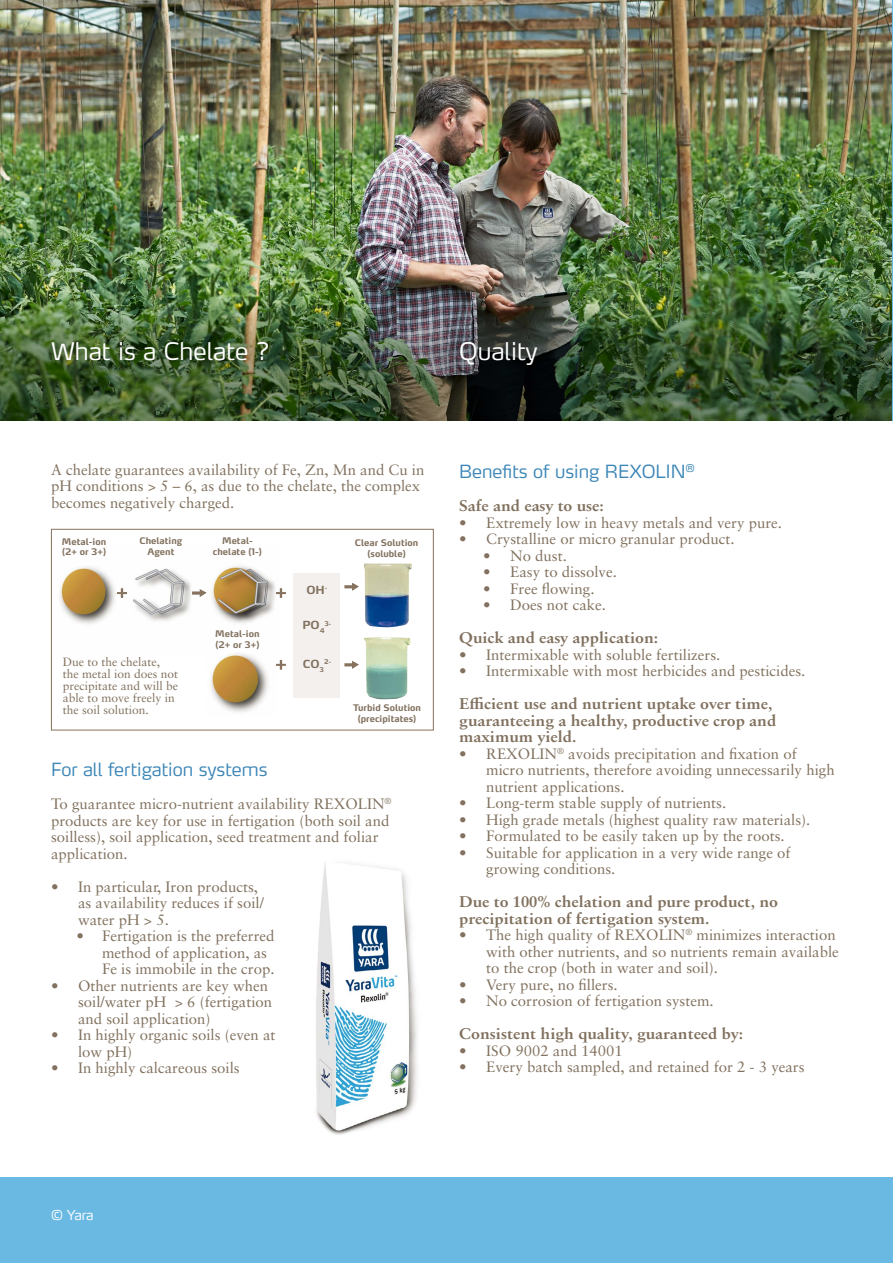
<style>
.page{position:relative;width:893px;height:1263px;background:#fff}
.page>*{position:absolute;margin:0;border:0;box-sizing:border-box;transform-origin:0 0}
.t1{font:300 24px "Yara Max LF";color:#fff}
.t2{font:300 18px "Yara Max LF";color:#3c86b7}
.t3{font:15px/16.5px "Sabon LT Pro";color:#81715e}
.t4{font:700 15px/16.5px "Sabone Text";color:#81715e}
.t5{font:300 13.5px "Max LF";color:#fff}
.t6{font:12px/12.1px "Sabon LT Pro";color:#81715e}
.t7{font:700 11.1px "Yara Max LF";color:#81715e}
.t8{font:700 9px/10.8px "Yara Max LF";color:#81715e;text-align:center}
.t9{font:700 6.45px "Yara Max LF";color:#81715e}
</style>
<div class="page">
<img style="left:59px;top:565px;width:217px;height:59px">
<div style="left:51px;top:529px;width:383px;height:201px;border:1px solid #86725e"></div>
<img style="left:210px;top:653px;width:58px;height:59px">
<div style="left:0;top:1178px;width:893px;height:85px;background:#69b9e3"></div>
<svg style="left:117px;top:588px;width:10px;height:10px"></svg>
<svg style="left:276px;top:588px;width:10px;height:10px"></svg>
<svg style="left:276px;top:660px;width:10px;height:10px"></svg>
<svg style="left:192px;top:589px;width:15px;height:9px"></svg>
<svg style="left:344px;top:583px;width:15px;height:8px"></svg>
<svg style="left:344px;top:661px;width:15px;height:8px"></svg>
<div style="left:293px;top:573px;width:47px;height:124px;background:#f4f0ee"></div>
<img style="left:364px;top:563px;width:48px;height:64px">
<img style="left:364px;top:637px;width:47px;height:62px">
<img style="left:316px;top:863px;width:101px;height:272px">
<img style="left:0;top:0;width:892px;height:282px">
<img style="left:0;top:282px;width:892px;height:139px">
<hr style="left:892px;top:0;width:1px;height:421px;background:#69b9e3">
<h1 class="t1" style="left:51px;top:336px;width:220px">What is a Chelate ?</h1>
<h1 class="t1" style="left:459px;top:336px;width:80px">Quality</h1>
<p class="t3" style="left:51px;top:461px;width:375px">A chelate guarantees availability of Fe, Zn, Mn and Cu in pH conditions &gt; 5 – 6, as due to the chelate, the complex becomes negatively charged.</p>
<p class="t8" style="left:62px;top:536px;width:46px;text-align:left">Metal-ion (2+ or 3+)</p>
<p class="t8" style="left:139px;top:535px;width:44px">Chelating<br>Agent</p>
<p class="t8" style="left:213px;top:535px;width:51px">Metal&shy;chelate (1-)</p>
<p class="t8" style="left:355px;top:537px;width:65px">Clear Solution (soluble)</p>
<p class="t7" style="left:306px;top:582px;width:23px">OH<sup>-</sup></p>
<p class="t7" style="left:302px;top:618px;width:24px">PO<sub>4</sub></p>
<p class="t9" style="left:324px;top:619px;width:9px">3-</p>
<p class="t7" style="left:303px;top:657px;width:23px">CO<sub>3</sub></p>
<p class="t9" style="left:324px;top:658px;width:9px">2-</p>
<p class="t8" style="left:353px;top:702px;width:69px">Turbid Solution (precipitates)</p>
<p class="t8" style="left:215px;top:628px;width:46px;text-align:left">Metal-ion (2+ or 3+)</p>
<p class="t6" style="left:63px;top:655px;width:117px">Due to the chelate, the metal ion does not precipitate and will be able to move freely in the soil solution.</p>
<p class="t2" style="left:51px;top:758px;width:218px">For all fertigation systems</p>
<p class="t3" style="left:51px;top:795px;width:342px">To guarantee micro-nutrient availability REXOLIN<sup>® </sup>products are key for use in fertigation (both soil and soilless), soil application, seed treatment and foliar application.</p>
<p class="t3" style="left:78px;top:878px;width:187px;text-indent:-27px">• In particular, Iron products, as availability reduces if soil/ water pH &gt; 5.</p>
<p class="t3" style="left:102px;top:927px;width:174px;text-indent:-26px">• Fertigation is the preferred method of application, as<br>Fe is immobile in the crop.</p>
<p class="t3" style="left:78px;top:977px;width:196px;text-indent:-27px">• Other nutrients are key when soil/water pH &gt; 6 (fertigation and soil application)</p>
<p class="t3" style="left:78px;top:1026px;width:199px;text-indent:-27px">• In highly organic soils (even at low pH)</p>
<p class="t3" style="left:51px;top:1059px;width:190px">• In highly calcareous soils</p>
<p class="t2" style="left:459px;top:460px;width:237px">Benefits of using REXOLIN<sup>®</sup></p>
<p class="t4" style="left:459px;top:498px;width:146px">Safe and easy to use:</p>
<p class="t3" style="left:459px;top:514px;width:324px">• Extremely low in heavy metals and very pure.</p>
<p class="t3" style="left:459px;top:530px;width:277px">• Crystalline or micro granular product.</p>
<p class="t3" style="left:483px;top:547px;width:85px">• No dust.</p>
<p class="t3" style="left:483px;top:563px;width:135px">• Easy to dissolve.</p>
<p class="t3" style="left:483px;top:580px;width:113px">• Free flowing.</p>
<p class="t3" style="left:483px;top:596px;width:124px">• Does not cake.</p>
<p class="t4" style="left:459px;top:630px;width:201px">Quick and easy application:</p>
<p class="t3" style="left:459px;top:646px;width:263px">• Intermixable with soluble fertilizers.</p>
<p class="t3" style="left:459px;top:662px;width:348px">• Intermixable with most herbicides and pesticides.</p>
<p class="t4" style="left:459px;top:696px;width:318px">Efficient use and nutrient uptake over time, guaranteeing a healthy, productive crop and maximum yield.</p>
<p class="t3" style="left:486px;top:745px;width:350px;text-indent:-27px">• REXOLIN<sup>®</sup> avoids precipitation and fixation of micro nutrients, therefore avoiding unnecessarily high nutrient applications.</p>
<p class="t3" style="left:459px;top:794px;width:269px">• Long-term stable supply of nutrients.</p>
<p class="t3" style="left:459px;top:811px;width:353px">• High grade metals (highest quality raw materials).</p>
<p class="t3" style="left:459px;top:827px;width:327px">• Formulated to be easily taken up by the roots.</p>
<p class="t3" style="left:486px;top:844px;width:306px;text-indent:-27px">• Suitable for application in a very wide range of growing conditions.</p>
<p class="t4" style="left:459px;top:894px;width:320px">Due to 100% chelation and pure product, no precipitation of fertigation system.</p>
<p class="t3" style="left:486px;top:926px;width:354px;text-indent:-27px">• The high quality of REXOLIN<sup>®</sup> minimizes interaction with other nutrients, and so nutrients remain available to the crop (both in water and soil).</p>
<p class="t3" style="left:459px;top:976px;width:160px">• Very pure, no fillers.</p>
<p class="t3" style="left:459px;top:992px;width:256px">• No corrosion of fertigation system.</p>
<p class="t4" style="left:459px;top:1026px;width:285px">Consistent high quality, guaranteed by:</p>
<p class="t3" style="left:459px;top:1042px;width:165px">• ISO 9002 and 14001</p>
<p class="t3" style="left:459px;top:1058px;width:347px">• Every batch sampled, and retained for 2 - 3 years</p>
<p class="t5" style="left:51px;top:1206px;width:44px">© Yara</p>
</div>
